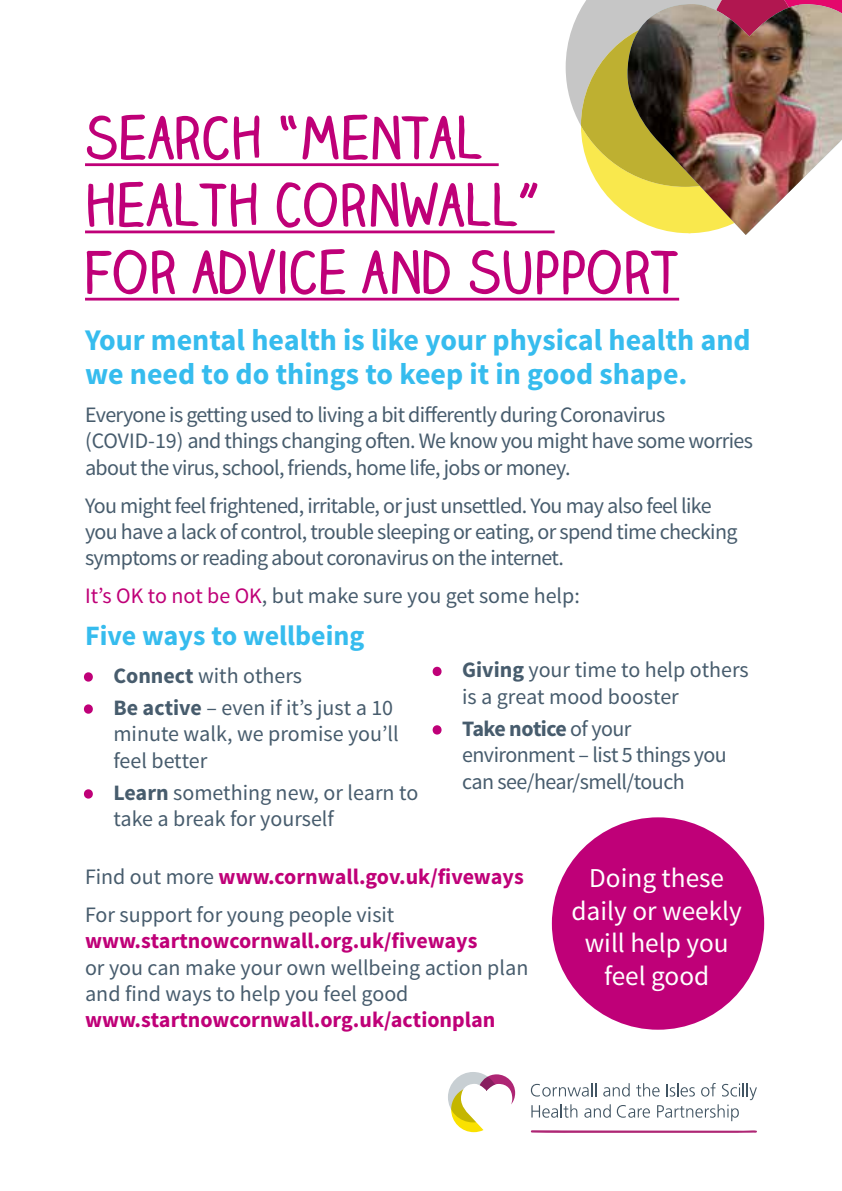
<style>
.page{position:relative;width:842px;height:1191px;background:#fff}
.page>*{position:absolute;margin:0;border:0;box-sizing:border-box;transform-origin:0 0}
.t1{font:700 56px/67.2px "Claire Hand";color:#bf0078}
.t2{font:700 30px/34px "Source Sans Pro";color:#36bcee}
.t3{font:700 28px "Source Sans Pro";color:#36bcee}
.t4{font:27.2px/32.8px "Source Sans Pro";color:#fff;text-align:center}
.t5{font:22px/26.4px "Source Sans Pro";letter-spacing:-.03em;color:#475c6d}
.t6{font:22px/26.4px "Source Sans Pro";color:#475c6d}
.t7{font:700 22px "Source Sans Pro";color:#bf0078}
.s1{color:#bf0078}
.s2{font-weight:700}
.s3{font-weight:400;color:#475c6d}
.s4{font-weight:700;color:#bf0078}
</style>
<div class="page">
<hr style="left:85px;top:163px;width:414px;height:3px;background:#bf0078">
<hr style="left:85px;top:230px;width:470px;height:3px;background:#bf0078">
<hr style="left:85px;top:298px;width:594px;height:2px;background:#bf0078">
<svg style="left:531px;top:1130px;width:226px;height:2px"></svg>
<svg style="left:448px;top:1072px;width:67px;height:60px"></svg>
<svg style="left:531px;top:1083px;width:226px;height:38px"></svg>
<div style="left:552px;top:817px;width:212px;height:212px;background:#bf0078;border-radius:50%"></div>
<svg style="left:566px;top:0;width:276px;height:214px"></svg>
<img style="left:627px;top:4px;width:215px;height:231px">
<p class="t1" style="left:85px;top:103px;width:596px">SEARCH “MENTAL<br>HEALTH CORNWALL”<br>FOR ADVICE AND SUPPORT</p>
<p class="t2" style="left:85px;top:324px;width:667px">Your mental health is like your physical health and we need to do things to keep it in good shape.</p>
<p class="t5" style="left:85px;top:402px;width:669px">Everyone is getting used to living a bit differently during Coronavirus (COVID-19) and things changing often. We know you might have some worries about the virus, school, friends, home life, jobs or money.</p>
<p class="t5" style="left:85px;top:492px;width:654px">You might feel frightened, irritable, or just unsettled. You may also feel like you have a lack of control, trouble sleeping or eating, or spend time checking symptoms or reading about coronavirus on the internet.</p>
<p class="t6" style="left:85px;top:583px;width:496px"><span class="s1">It’s OK to not be OK</span>, but make sure you get some help:</p>
<p class="t3" style="left:85px;top:618px;width:281px">Five ways to wellbeing</p>
<p class="t6" style="left:85px;top:662px;width:218px"><span class="s1">•</span> <span class="s2">Connect</span> with others</p>
<p class="t6" style="left:113px;top:694px;width:287px;text-indent:-28px"><span class="s1">•</span> <span class="s2">Be active</span> – even if it’s just a 10 minute walk, we promise you’ll feel better</p>
<p class="t6" style="left:113px;top:779px;width:306px;text-indent:-28px"><span class="s1">•</span> <span class="s2">Learn</span> something new, or learn to take a break for yourself</p>
<p class="t6" style="left:462px;top:657px;width:288px;text-indent:-28px"><span class="s1">•</span> <span class="s2">Giving</span> your time to help others is a great mood booster</p>
<p class="t5" style="left:462px;top:715px;width:266px;text-indent:-28px"><span class="s1">•</span> <span class="s2">Take notice</span> of your environment – list 5 things you can see/hear/smell/touch</p>
<p class="t7" style="left:85px;top:862px;width:440px"><span class="s3">Find out more</span> www.cornwall.gov.uk/fiveways</p>
<p class="t6" style="left:85px;top:901px;width:445px">For support for young people visit <span class="s4">www.startnowcornwall.org.uk/fiveways<br></span>or you can make your own wellbeing action plan and find ways to help you feel good <span class="s4">www.startnowcornwall.org.uk/actionplan</span></p>
<p class="t4" style="left:571px;top:861px;width:172px">Doing these daily or weekly will help you feel good</p>
</div>
